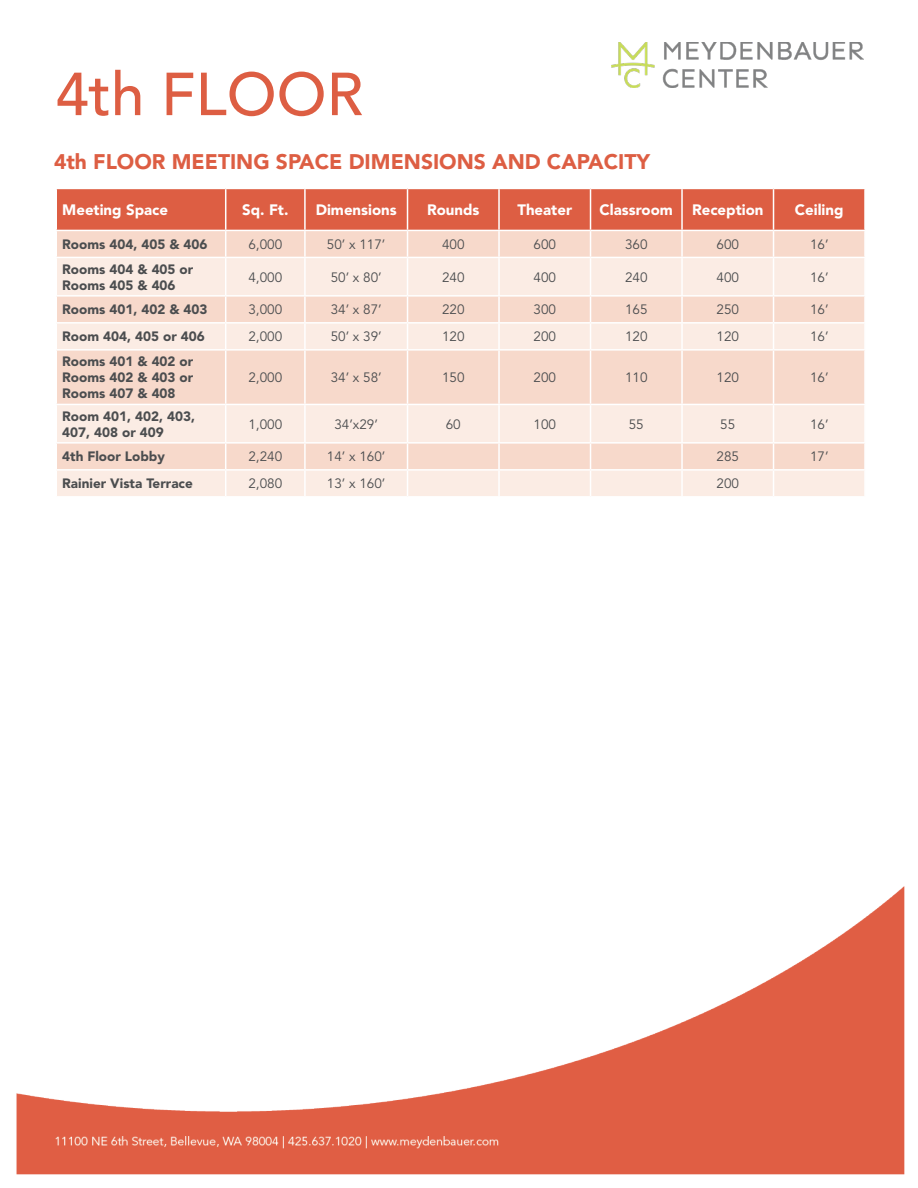
<style>
.page{position:relative;width:918px;height:1188px;background:#fff}
.page>*{position:absolute;margin:0;border:0;box-sizing:border-box;transform-origin:0 0}
.t1{font:500 60px "Avenir LT Std";color:#dd5e43}
.t2{font:900 21px "Avenir LT Std";color:#dd5e43}
.t3{font:900 15px "Avenir LT Std";color:#fff}
.t4{font:13.5px "Avenir LT Std";color:#4b4d4f}
.t5{font:900 13.5px "Avenir LT Std";color:#4b4d4f}
</style>
<div class="page">
<svg style="left:57px;top:258px;width:807px;height:238px;background:#f9e3d8"></svg>
<hr style="left:304px;top:471px;width:2px;height:25px;background:#fff">
<hr style="left:498px;top:471px;width:2px;height:25px;background:#fff">
<hr style="left:681px;top:471px;width:2px;height:25px;background:#fff">
<hr style="left:56px;top:469px;width:170px;height:2px;background:#fff">
<svg style="left:225px;top:444px;width:1px;height:52px"></svg>
<hr style="left:226px;top:469px;width:79px;height:2px;background:#fff">
<hr style="left:304px;top:444px;width:2px;height:25px;background:#fff">
<hr style="left:305px;top:469px;width:103px;height:2px;background:#fff">
<svg style="left:407px;top:444px;width:1px;height:52px"></svg>
<hr style="left:408px;top:469px;width:91px;height:2px;background:#fff">
<hr style="left:498px;top:444px;width:2px;height:25px;background:#fff">
<hr style="left:499px;top:469px;width:92px;height:2px;background:#fff">
<svg style="left:590px;top:444px;width:1px;height:52px"></svg>
<hr style="left:591px;top:469px;width:91px;height:2px;background:#fff">
<hr style="left:681px;top:444px;width:2px;height:25px;background:#fff">
<hr style="left:682px;top:469px;width:92px;height:2px;background:#fff">
<svg style="left:773px;top:444px;width:1px;height:52px"></svg>
<hr style="left:774px;top:469px;width:92px;height:2px;background:#fff">
<hr style="left:225px;top:258px;width:1px;height:37px;background:#fff">
<hr style="left:304px;top:258px;width:2px;height:37px;background:#fff">
<hr style="left:304px;top:324px;width:2px;height:25px;background:#fff">
<hr style="left:407px;top:258px;width:1px;height:37px;background:#fff">
<hr style="left:498px;top:258px;width:2px;height:37px;background:#fff">
<hr style="left:498px;top:324px;width:2px;height:25px;background:#fff">
<hr style="left:590px;top:258px;width:1px;height:37px;background:#fff">
<hr style="left:681px;top:258px;width:2px;height:37px;background:#fff">
<hr style="left:681px;top:324px;width:2px;height:25px;background:#fff">
<hr style="left:773px;top:258px;width:1px;height:37px;background:#fff">
<hr style="left:56px;top:295px;width:170px;height:2px;background:#fff">
<hr style="left:226px;top:295px;width:79px;height:2px;background:#fff">
<svg style="left:225px;top:297px;width:1px;height:52px"></svg>
<hr style="left:305px;top:295px;width:103px;height:2px;background:#fff">
<hr style="left:304px;top:297px;width:2px;height:25px;background:#fff">
<hr style="left:408px;top:295px;width:91px;height:2px;background:#fff">
<svg style="left:407px;top:297px;width:1px;height:52px"></svg>
<hr style="left:499px;top:295px;width:92px;height:2px;background:#fff">
<hr style="left:498px;top:297px;width:2px;height:25px;background:#fff">
<hr style="left:591px;top:295px;width:91px;height:2px;background:#fff">
<svg style="left:590px;top:297px;width:1px;height:52px"></svg>
<hr style="left:682px;top:295px;width:92px;height:2px;background:#fff">
<hr style="left:681px;top:297px;width:2px;height:25px;background:#fff">
<hr style="left:774px;top:295px;width:92px;height:2px;background:#fff">
<svg style="left:773px;top:297px;width:1px;height:52px"></svg>
<hr style="left:56px;top:322px;width:170px;height:2px;background:#fff">
<hr style="left:226px;top:322px;width:79px;height:2px;background:#fff">
<hr style="left:305px;top:322px;width:103px;height:2px;background:#fff">
<hr style="left:408px;top:322px;width:91px;height:2px;background:#fff">
<hr style="left:499px;top:322px;width:92px;height:2px;background:#fff">
<hr style="left:591px;top:322px;width:91px;height:2px;background:#fff">
<hr style="left:682px;top:322px;width:92px;height:2px;background:#fff">
<hr style="left:774px;top:322px;width:92px;height:2px;background:#fff">
<svg style="left:56px;top:188px;width:809px;height:69px;background:#e8937f"></svg>
<hr style="left:864px;top:231px;width:2px;height:26px;background:#fff">
<hr style="left:56px;top:349px;width:170px;height:2px;background:#fff">
<hr style="left:226px;top:349px;width:79px;height:2px;background:#fff">
<hr style="left:225px;top:351px;width:1px;height:53px;background:#fff">
<hr style="left:305px;top:349px;width:103px;height:2px;background:#fff">
<hr style="left:304px;top:351px;width:2px;height:53px;background:#fff">
<hr style="left:408px;top:349px;width:91px;height:2px;background:#fff">
<hr style="left:407px;top:351px;width:1px;height:53px;background:#fff">
<hr style="left:499px;top:349px;width:92px;height:2px;background:#fff">
<hr style="left:498px;top:351px;width:2px;height:53px;background:#fff">
<hr style="left:591px;top:349px;width:91px;height:2px;background:#fff">
<hr style="left:590px;top:351px;width:1px;height:53px;background:#fff">
<hr style="left:682px;top:349px;width:92px;height:2px;background:#fff">
<hr style="left:681px;top:351px;width:2px;height:53px;background:#fff">
<hr style="left:774px;top:349px;width:92px;height:2px;background:#fff">
<hr style="left:773px;top:351px;width:1px;height:53px;background:#fff">
<hr style="left:56px;top:404px;width:170px;height:1px;background:#fff">
<hr style="left:56px;top:442px;width:170px;height:2px;background:#fff">
<hr style="left:226px;top:404px;width:79px;height:1px;background:#fff">
<hr style="left:225px;top:405px;width:1px;height:37px;background:#fff">
<hr style="left:226px;top:442px;width:79px;height:2px;background:#fff">
<hr style="left:305px;top:404px;width:103px;height:1px;background:#fff">
<hr style="left:304px;top:405px;width:2px;height:37px;background:#fff">
<hr style="left:305px;top:442px;width:103px;height:2px;background:#fff">
<hr style="left:408px;top:404px;width:91px;height:1px;background:#fff">
<hr style="left:407px;top:405px;width:1px;height:37px;background:#fff">
<hr style="left:408px;top:442px;width:91px;height:2px;background:#fff">
<hr style="left:499px;top:404px;width:92px;height:1px;background:#fff">
<hr style="left:498px;top:405px;width:2px;height:37px;background:#fff">
<hr style="left:499px;top:442px;width:92px;height:2px;background:#fff">
<hr style="left:591px;top:404px;width:91px;height:1px;background:#fff">
<hr style="left:590px;top:405px;width:1px;height:37px;background:#fff">
<hr style="left:591px;top:442px;width:91px;height:2px;background:#fff">
<hr style="left:682px;top:404px;width:92px;height:1px;background:#fff">
<hr style="left:681px;top:405px;width:2px;height:37px;background:#fff">
<hr style="left:682px;top:442px;width:92px;height:2px;background:#fff">
<hr style="left:774px;top:404px;width:92px;height:1px;background:#fff">
<hr style="left:773px;top:405px;width:1px;height:37px;background:#fff">
<hr style="left:774px;top:442px;width:92px;height:2px;background:#fff">
<img style="left:611px;top:42px;width:253px;height:45px">
<img style="left:16px;top:886px;width:889px;height:289px">
<p class="t1" style="left:56px;top:60px;width:309px">4th FLOOR</p>
<p class="t2" style="left:54px;top:149px;width:598px">4th FLOOR MEETING SPACE DIMENSIONS AND CAPACITY</p>
<p class="t3" style="left:62px;top:201px;width:107px">Meeting Space</p>
<p class="t3" style="left:242px;top:201px;width:48px">Sq. Ft.</p>
<p class="t3" style="left:316px;top:201px;width:83px">Dimensions</p>
<p class="t3" style="left:427px;top:201px;width:54px">Rounds</p>
<p class="t3" style="left:517px;top:201px;width:56px">Theater</p>
<p class="t3" style="left:600px;top:201px;width:75px">Classroom</p>
<p class="t3" style="left:692px;top:201px;width:73px">Reception</p>
<p class="t3" style="left:795px;top:201px;width:50px">Ceiling</p>
<p class="t5" style="left:62px;top:236px;width:147px">Rooms 404, 405 &amp; 406</p>
<p class="t4" style="left:248px;top:237px;width:35px">6,000</p>
<p class="t4" style="left:327px;top:237px;width:60px">50’ x 117’</p>
<p class="t4" style="left:442px;top:237px;width:24px">400</p>
<p class="t4" style="left:534px;top:237px;width:24px">600</p>
<p class="t4" style="left:625px;top:237px;width:24px">360</p>
<p class="t4" style="left:717px;top:237px;width:24px">600</p>
<p class="t4" style="left:810px;top:237px;width:20px">16’</p>
<p class="t5" style="left:62px;top:261px;width:133px">Rooms 404 &amp; 405 or</p>
<p class="t5" style="left:62px;top:277px;width:115px">Rooms 405 &amp; 406</p>
<p class="t4" style="left:248px;top:269px;width:35px">4,000</p>
<p class="t4" style="left:331px;top:269px;width:53px">50’ x 80’</p>
<p class="t4" style="left:442px;top:269px;width:24px">240</p>
<p class="t4" style="left:534px;top:269px;width:24px">400</p>
<p class="t4" style="left:625px;top:269px;width:24px">240</p>
<p class="t4" style="left:717px;top:269px;width:24px">400</p>
<p class="t4" style="left:810px;top:269px;width:20px">16’</p>
<p class="t5" style="left:62px;top:302px;width:147px">Rooms 401, 402 &amp; 403</p>
<p class="t4" style="left:248px;top:302px;width:35px">3,000</p>
<p class="t4" style="left:331px;top:302px;width:53px">34’ x 87’</p>
<p class="t4" style="left:442px;top:302px;width:24px">220</p>
<p class="t4" style="left:534px;top:302px;width:24px">300</p>
<p class="t4" style="left:625px;top:302px;width:24px">165</p>
<p class="t4" style="left:717px;top:302px;width:24px">250</p>
<p class="t4" style="left:810px;top:302px;width:20px">16’</p>
<p class="t5" style="left:62px;top:329px;width:144px">Room 404, 405 or 406</p>
<p class="t4" style="left:248px;top:329px;width:35px">2,000</p>
<p class="t4" style="left:331px;top:329px;width:53px">50’ x 39’</p>
<p class="t4" style="left:442px;top:329px;width:24px">120</p>
<p class="t4" style="left:534px;top:329px;width:24px">200</p>
<p class="t4" style="left:625px;top:329px;width:24px">120</p>
<p class="t4" style="left:717px;top:329px;width:24px">120</p>
<p class="t4" style="left:810px;top:329px;width:20px">16’</p>
<p class="t5" style="left:62px;top:353px;width:133px">Rooms 401 &amp; 402 or</p>
<p class="t5" style="left:62px;top:369px;width:133px">Rooms 402 &amp; 403 or</p>
<p class="t5" style="left:62px;top:386px;width:115px">Rooms 407 &amp; 408</p>
<p class="t4" style="left:248px;top:370px;width:35px">2,000</p>
<p class="t4" style="left:331px;top:370px;width:53px">34’ x 58’</p>
<p class="t4" style="left:442px;top:370px;width:24px">150</p>
<p class="t4" style="left:534px;top:370px;width:24px">200</p>
<p class="t4" style="left:625px;top:370px;width:24px">110</p>
<p class="t4" style="left:717px;top:370px;width:24px">120</p>
<p class="t4" style="left:810px;top:370px;width:20px">16’</p>
<p class="t5" style="left:62px;top:408px;width:134px">Room 401, 402, 403,</p>
<p class="t5" style="left:62px;top:424px;width:103px">407, 408 or 409</p>
<p class="t4" style="left:248px;top:416px;width:35px">1,000</p>
<p class="t4" style="left:334px;top:416px;width:45px">34’x29’</p>
<p class="t4" style="left:446px;top:416px;width:17px">60</p>
<p class="t4" style="left:534px;top:416px;width:24px">100</p>
<p class="t4" style="left:629px;top:416px;width:17px">55</p>
<p class="t4" style="left:720px;top:416px;width:17px">55</p>
<p class="t4" style="left:810px;top:416px;width:20px">16’</p>
<p class="t5" style="left:62px;top:449px;width:104px">4th Floor Lobby</p>
<p class="t4" style="left:248px;top:449px;width:35px">2,240</p>
<p class="t4" style="left:327px;top:449px;width:60px">14’ x 160’</p>
<p class="t4" style="left:717px;top:449px;width:24px">285</p>
<p class="t4" style="left:810px;top:449px;width:20px">17’</p>
<p class="t5" style="left:62px;top:476px;width:132px">Rainier Vista Terrace</p>
<p class="t4" style="left:248px;top:476px;width:35px">2,080</p>
<p class="t4" style="left:327px;top:476px;width:60px">13’ x 160’</p>
<p class="t4" style="left:717px;top:476px;width:24px">200</p>
</div>
